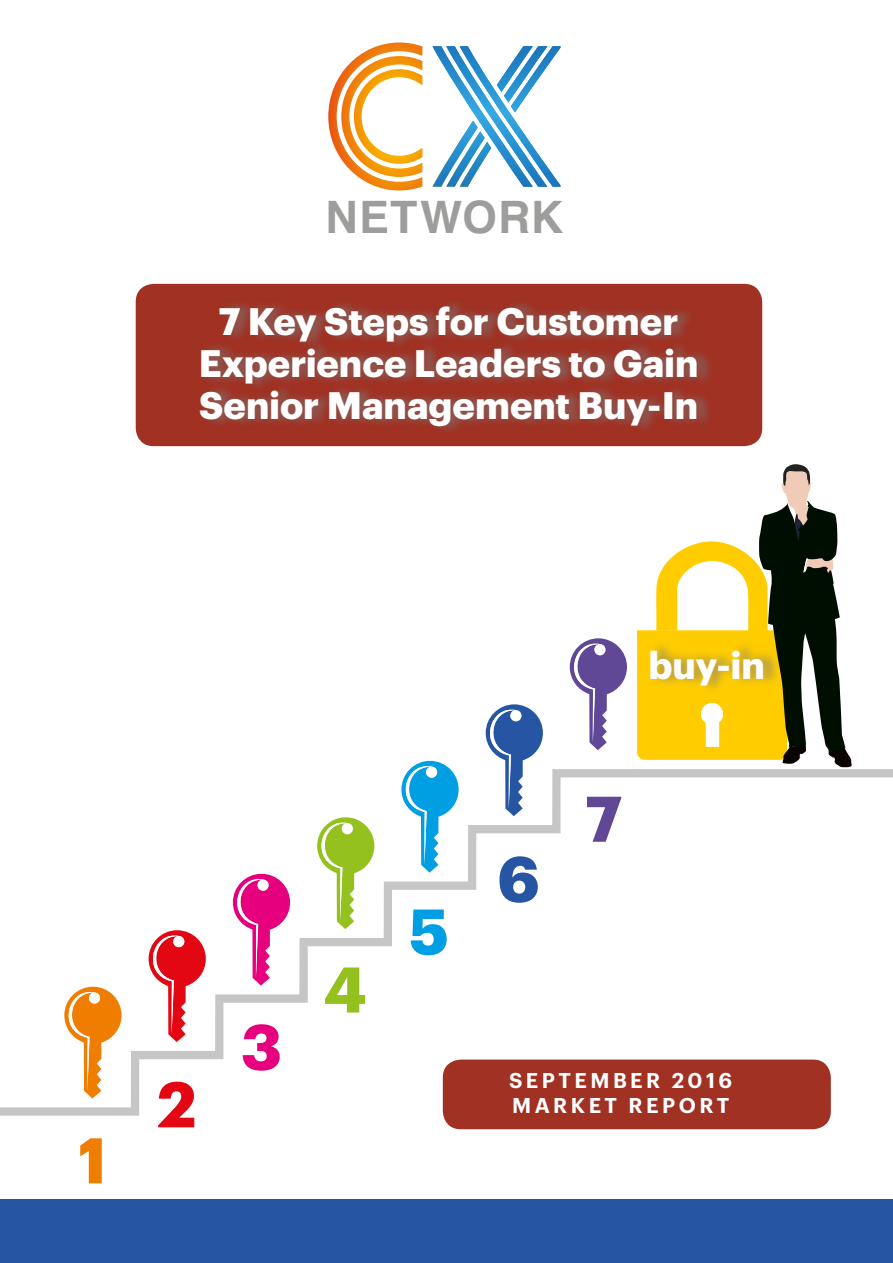
<style>
.page{position:relative;width:893px;height:1263px;background:#fff}
.page>*{position:absolute;margin:0;border:0;box-sizing:border-box;transform-origin:0 0}
.t1{font:700 63px "Graphik";color:#ef7d00}
.t2{font:700 63px "Graphik";color:#e30613}
.t3{font:700 63px "Graphik";color:#e6007d}
.t4{font:700 63px "Graphik";color:#95c11f}
.t5{font:700 63px "Graphik";color:#009fe3}
.t6{font:700 63px "Graphik";color:#2656a3}
.t7{font:700 63px "Graphik";color:#604897}
.t8{font:700 44.7px "Helvetica";letter-spacing:.025em;color:#9d9d9c}
.t9{font:700 37.5px/42px "Graphik";color:#fff;text-align:center}
.t10{font:600 21px/25.2px "Graphik";letter-spacing:.165em;color:#fff}
</style>
<div class="page">
<div style="left:136px;top:284px;width:626px;height:162px;background:#a03123;border-radius:18px"></div>
<div style="left:0;top:1199px;width:893px;height:64px;background:#2656a3"></div>
<div style="left:201px;top:297px;width:513px;height:138px;background:#7c7b7b;opacity:.55"></div>
<div style="left:443px;top:1059px;width:388px;height:70px;background:#a03123;border-radius:18px"></div>
<svg style="left:432px;top:46px;width:128px;height:141px"></svg>
<svg style="left:328px;top:42px;width:94px;height:148px"></svg>
<svg style="left:0;top:769px;width:893px;height:347px"></svg>
<svg style="left:57px;top:986px;width:65px;height:120px"></svg>
<svg style="left:141px;top:930px;width:65px;height:120px"></svg>
<svg style="left:225px;top:873px;width:65px;height:120px"></svg>
<svg style="left:310px;top:817px;width:64px;height:120px"></svg>
<svg style="left:394px;top:760px;width:65px;height:120px"></svg>
<svg style="left:478px;top:704px;width:65px;height:120px"></svg>
<svg style="left:569px;top:638px;width:58px;height:112px"></svg>
<svg style="left:637px;top:464px;width:215px;height:303px"></svg>
<p class="t8" style="left:326px;top:181px;width:239px">NETWORK</p>
<p class="t9" style="left:199px;top:297px;width:501px">7 Key Steps for Customer<br>Experience Leaders to Gain<br>Senior Management Buy-In</p>
<h1 class="t1" style="left:78px;top:1112px;width:30px">1</h1>
<h1 class="t2" style="left:158px;top:1056px;width:40px">2</h1>
<h1 class="t3" style="left:241px;top:998px;width:43px">3</h1>
<h1 class="t4" style="left:324px;top:941px;width:44px">4</h1>
<h1 class="t5" style="left:409px;top:883px;width:41px">5</h1>
<h1 class="t6" style="left:497px;top:830px;width:44px">6</h1>
<p class="t9" style="left:648px;top:641px;width:118px">buy-in</p>
<h1 class="t7" style="left:585px;top:770px;width:38px">7</h1>
<p class="t10" style="left:509px;top:1065px;width:225px">SEPTEMBER 2016<br>MARKET REPORT</p>
</div>
